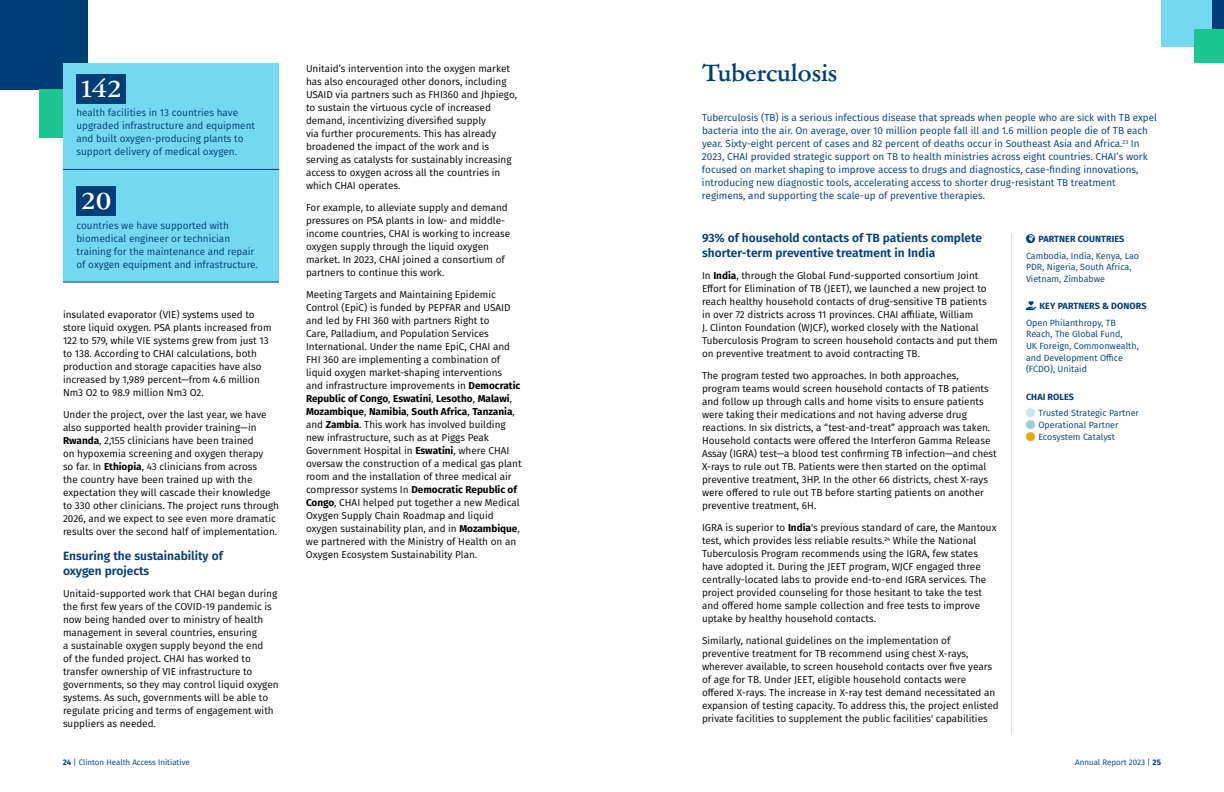
<style>
.page{position:relative;width:1224px;height:792px;background:#fff}
.page>*{position:absolute;margin:0;border:0;box-sizing:border-box;transform-origin:0 0}
.Highlight_box_-_number{font:700 27px "Garamond ATF Subhead";color:#fff}
.Heading_2{font:700 24px "Garamond ATF Subhead";color:#003e78}
.Heading_3{font:600 12px/15.6px "Fira Sans";color:#003e78}
.t1{font:10px/13px "Fira Sans";color:#000}
.Program_overview_paragraph{font:10px/13px "Fira Sans";color:#003e78}
.Highlight_box_-_paragraph{font:10px/13px "Fira Sans";color:#003e78}
.Program_intro_-_paragraph{font:9px/11.7px "Fira Sans";color:#003e78}
.Program_intro_-_header{font:700 9px "Fira Sans";letter-spacing:.01em;color:#003e78}
.t2{font:8px "Fira Sans";color:#003e78}
.s1{font-weight:700}
</style>
<div class="page">
<div style="left:0;top:0;width:88px;height:89px;background:#003e78"></div>
<div style="left:39px;top:89px;width:49px;height:49px;background:#1dc690"></div>
<hr style="left:1011px;top:234px;width:1px;height:501px;background:#e0e3d7">
<div style="left:63px;top:63px;width:216px;height:219px;background:#73d9f0"></div>
<div style="left:76px;top:74px;width:50px;height:30px;background:#003e78"></div>
<hr style="left:63px;top:169px;width:216px;height:1px;background:#003e78">
<div style="left:76px;top:187px;width:40px;height:29px;background:#003e78"></div>
<hr style="left:63px;top:282px;width:216px;height:1px;background:#003e78">
<div style="left:1195px;top:0;width:29px;height:29px;background:#003e78"></div>
<div style="left:1161px;top:0;width:51px;height:46px;background:#73d9f0"></div>
<div style="left:1195px;top:29px;width:29px;height:34px;background:#1dc690"></div>
<p class="Highlight_box_-_number" style="left:81px;top:69px;width:42px">142</p>
<p class="Highlight_box_-_paragraph" style="left:76px;top:106px;width:180px">health facilities in 13 countries have upgraded infrastructure and equipment and built oxygen-producing plants to support delivery of medical oxygen.</p>
<p class="Highlight_box_-_number" style="left:81px;top:181px;width:32px">20</p>
<p class="Highlight_box_-_paragraph" style="left:76px;top:219px;width:182px">countries we have supported with biomedical engineer or technician training for the maintenance and repair of oxygen equipment and infrastructure.</p>
<p class="t1" style="left:63px;top:308px;width:210px">insulated evaporator (VIE) systems used to store liquid oxygen. PSA plants increased from 122 to 579, while VIE systems grew from just 13 to 138. According to CHAI calculations, both production and storage capacities have also increased by 1,989 percent—from 4.6 million Nm3 O2 to 98.9 million Nm3 O2.</p>
<p class="t1" style="left:63px;top:408px;width:218px">Under the project, over the last year, we have also supported health provider training—in <span class="s1">Rwanda</span>, 2,155 clinicians have been trained<br>on hypoxemia screening and oxygen therapy<br>so far. In <span class="s1">Ethiopia</span>, 43 clinicians from across<br>the country have been trained up with the expectation they will cascade their knowledge to 330 other clinicians. The project runs through 2026, and we expect to see even more dramatic results over the second half of implementation.</p>
<p class="Heading_3" style="left:63px;top:547px;width:161px">Ensuring the sustainability of oxygen projects</p>
<p class="t1" style="left:63px;top:587px;width:217px">Unitaid-supported work that CHAI began during the first few years of the COVID-19 pandemic is now being handed over to ministry of health management in several countries, ensuring<br>a sustainable oxygen supply beyond the end<br>of the funded project. CHAI has worked to transfer ownership of VIE infrastructure to governments, so they may control liquid oxygen systems. As such, governments will be able to regulate pricing and terms of engagement with suppliers as needed.</p>
<p class="t1" style="left:306px;top:62px;width:213px">Unitaid’s intervention into the oxygen market has also encouraged other donors, including USAID via partners such as FHI360 and Jhpiego, to sustain the virtuous cycle of increased demand, incentivizing diversified supply<br>via further procurements. This has already broadened the impact of the work and is serving as catalysts for sustainably increasing access to oxygen across all the countries in which CHAI operates.</p>
<p class="t1" style="left:306px;top:201px;width:206px">For example, to alleviate supply and demand pressures on PSA plants in low- and middle&shy;income countries, CHAI is working to increase oxygen supply through the liquid oxygen market. In 2023, CHAI joined a consortium of partners to continue this work.</p>
<p class="t1" style="left:306px;top:288px;width:217px">Meeting Targets and Maintaining Epidemic Control (EpiC) is funded by PEPFAR and USAID and led by FHI 360 with partners Right to<br>Care, Palladium, and Population Services International. Under the name EpiC, CHAI and FHI 360 are implementing a combination of liquid oxygen market-shaping interventions and infrastructure improvements in <span class="s1">Democratic Republic of Congo</span>, <span class="s1">Eswatini</span>, <span class="s1">Lesotho</span>, <span class="s1">Malawi</span>, <span class="s1">Mozambique</span>, <span class="s1">Namibia</span>, <span class="s1">South Africa</span>, <span class="s1">Tanzania</span>, and <span class="s1">Zambia</span>. This work has involved building new infrastructure, such as at Piggs Peak Government Hospital in <span class="s1">Eswatini</span>, where CHAI oversaw the construction of a medical gas plant room and the installation of three medical air compressor systems In <span class="s1">Democratic Republic of Congo</span>, CHAI helped put together a new Medical Oxygen Supply Chain Roadmap and liquid oxygen sustainability plan, and in <span class="s1">Mozambique</span>, we partnered with the Ministry of Health on an Oxygen Ecosystem Sustainability Plan.</p>
<p class="Heading_2" style="left:702px;top:56px;width:137px">Tuberculosis</p>
<p class="Program_overview_paragraph" style="left:702px;top:111px;width:457px">Tuberculosis (TB) is a serious infectious disease that spreads when people who are sick with TB expel bacteria into the air. On average, over 10 million people fall ill and 1.6 million people die of TB each year. Sixty-eight percent of cases and 82 percent of deaths occur in Southeast Asia and Africa.<sup>23</sup> In 2023, CHAI provided strategic support on TB to health ministries across eight countries. CHAI’s work focused on market shaping to improve access to drugs and diagnostics, case-finding innovations, introducing new diagnostic tools, accelerating access to shorter drug-resistant TB treatment regimens, and supporting the scale-up of preventive therapies.</p>
<p class="Heading_3" style="left:702px;top:229px;width:282px">93% of household contacts of TB patients complete shorter-term preventive treatment in India</p>
<p class="t1" style="left:702px;top:269px;width:297px">In <span class="s1">India</span>, through the Global Fund-supported consortium Joint Effort for Elimination of TB (JEET), we launched a new project to reach healthy household contacts of drug-sensitive TB patients<br>in over 72 districts across 11 provinces. CHAI affiliate, William<br>J. Clinton Foundation (WJCF), worked closely with the National Tuberculosis Program to screen household contacts and put them on preventive treatment to avoid contracting TB.</p>
<p class="t1" style="left:702px;top:369px;width:296px">The program tested two approaches. In both approaches, program teams would screen household contacts of TB patients and follow up through calls and home visits to ensure patients were taking their medications and not having adverse drug reactions. In six districts, a “test-and-treat” approach was taken.<br>Household contacts were offered the Interferon Gamma Release Assay (IGRA) test—a blood test confirming TB infection—and chest X-rays to rule out TB. Patients were then started on the optimal preventive treatment, 3HP. In the other 66 districts, chest X-rays were offered to rule out TB before starting patients on another preventive treatment, 6H.</p>
<p class="t1" style="left:702px;top:521px;width:296px">IGRA is superior to <span class="s1">India</span>'s previous standard of care, the Mantoux test, which provides less reliable results.<sup>24</sup> While the National Tuberculosis Program recommends using the IGRA, few states have adopted it. During the JEET program, WJCF engaged three centrally-located labs to provide end-to-end IGRA services. The project provided counseling for those hesitant to take the test and offered home sample collection and free tests to improve uptake by healthy household contacts.</p>
<p class="t1" style="left:702px;top:634px;width:298px">Similarly, national guidelines on the implementation of preventive treatment for TB recommend using chest X-rays, wherever available, to screen household contacts over five years of age for TB. Under JEET, eligible household contacts were offered X-rays. The increase in X-ray test demand necessitated an expansion of testing capacity. To address this, the project enlisted private facilities to supplement the public facilities' capabilities</p>
<p class="Program_intro_-_header" style="left:1038px;top:232px;width:88px">PARTNER COUNTRIES</p>
<p class="Program_intro_-_paragraph" style="left:1026px;top:249px;width:115px">Cambodia, India, Kenya, Lao<br>PDR, Nigeria, South Africa,<br>Vietnam, Zimbabwe</p>
<p class="Program_intro_-_header" style="left:1026px;top:299px;width:122px">★★★ KEY PARTNERS &amp; DONORS</p>
<p class="Program_intro_-_paragraph" style="left:1026px;top:316px;width:114px">Open Philanthropy, TB<br>Reach, The Global Fund,<br>UK Foreign, Commonwealth, and Development Office (FCDO), Unitaid</p>
<p class="Program_intro_-_header" style="left:1026px;top:389px;width:50px">CHAI ROLES</p>
<p class="Program_intro_-_paragraph" style="left:1038px;top:407px;width:102px">Trusted Strategic Partner</p>
<p class="Program_intro_-_paragraph" style="left:1038px;top:419px;width:82px">Operational Partner</p>
<p class="Program_intro_-_paragraph" style="left:1038px;top:430px;width:78px">Ecosystem Catalyst</p>
<p class="t2" style="left:63px;top:756px;width:128px"><span class="s1">24</span> | Clinton Health Access Initiative</p>
<p class="t2" style="left:1075px;top:756px;width:87px">Annual Report 2023 | <span class="s1">25</span></p>
</div>
